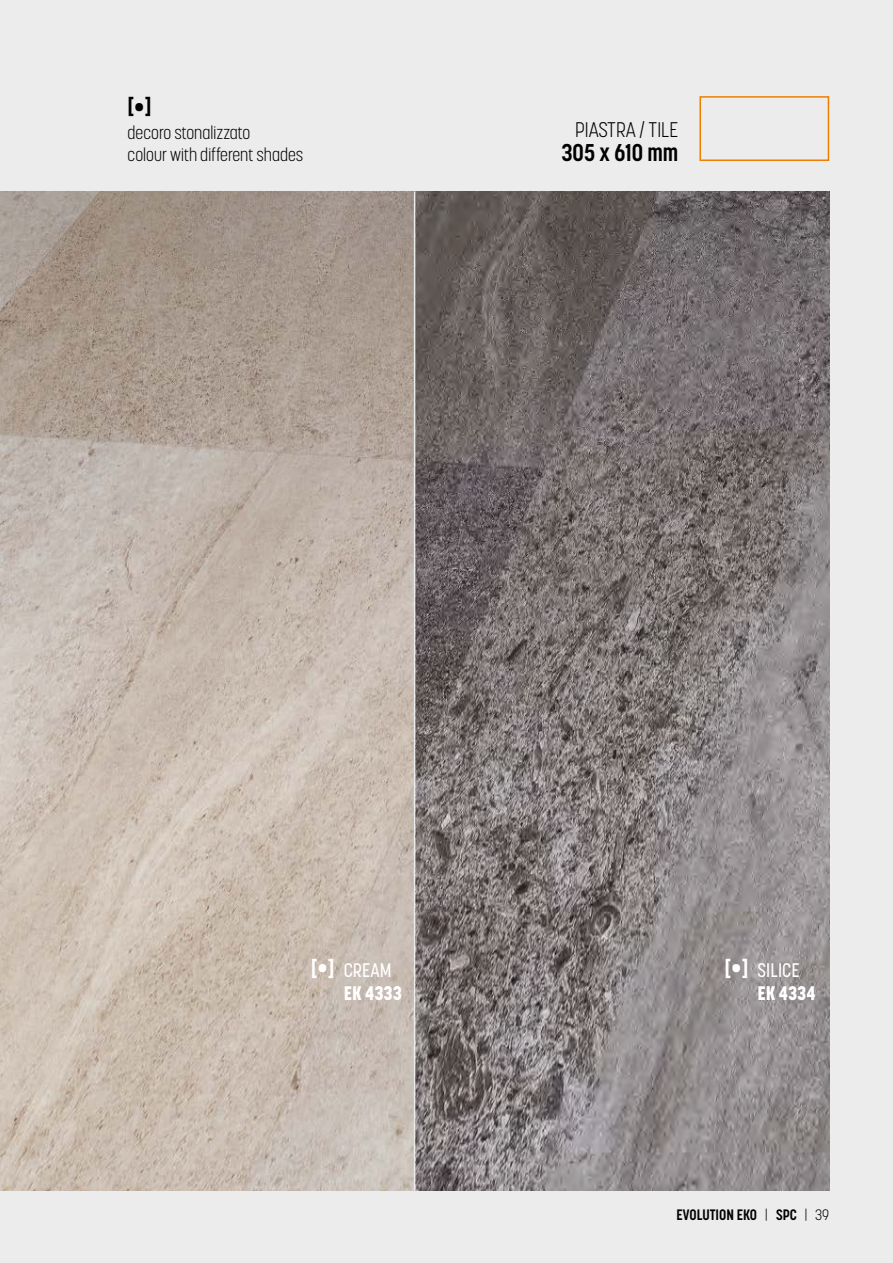
<style>
.page{position:relative;width:893px;height:1263px;background:#ececec}
.page>*{position:absolute;margin:0;border:0;box-sizing:border-box;transform-origin:0 0}
.t1{font:700 24px "Korolev Condensed";color:#000}
.t2{font:300 21px "Korolev Condensed";color:#000}
.t3{font:500 19.5px/23.4px "Korolev Condensed";color:#fff}
.t4{font:800 19.5px/23.4px "Korolev Condensed";color:#fff}
.t5{font:300 18px/21.6px "Korolev Condensed";color:#000}
.t6{font:700 15px "Korolev Condensed";color:#000}
.s1{font-weight:700;font-size:24px}
.s2{font-weight:500}
.s3{font-weight:800}
.s4{font-weight:300}
</style>
<div class="page">
<img style="left:0;top:191px;width:829px;height:1000px">
<hr style="left:414px;top:191px;width:1px;height:1000px;background:#ececec">
<div style="left:699px;top:96px;width:130px;height:65px;border:2px solid #ef7d00"></div>
<h1 class="t1" style="left:128px;top:93px;width:26px">[•]</h1>
<p class="t5" style="left:128px;top:122px;width:177px">decoro stonalizzato<br>colour with different shades</p>
<p class="t2" style="left:575px;top:117px;width:105px">PIASTRA / TILE</p>
<h1 class="t1" style="left:561px;top:138px;width:118px">305 x 610 mm</h1>
<p class="t4" style="left:344px;top:958px;width:60px;text-indent:-33px"><span class="s1">[•]</span> <span class="s2">CREAM<br></span>EK 4333</p>
<p class="t3" style="left:758px;top:958px;width:60px;text-indent:-33px"><span class="s1">[•]</span> SILICE<br><span class="s3">EK 4334</span></p>
<p class="t6" style="left:676px;top:1206px;width:154px">EVOLUTION EKO <span class="s4">|</span> SPC <span class="s4">| 39</span></p>
</div>
